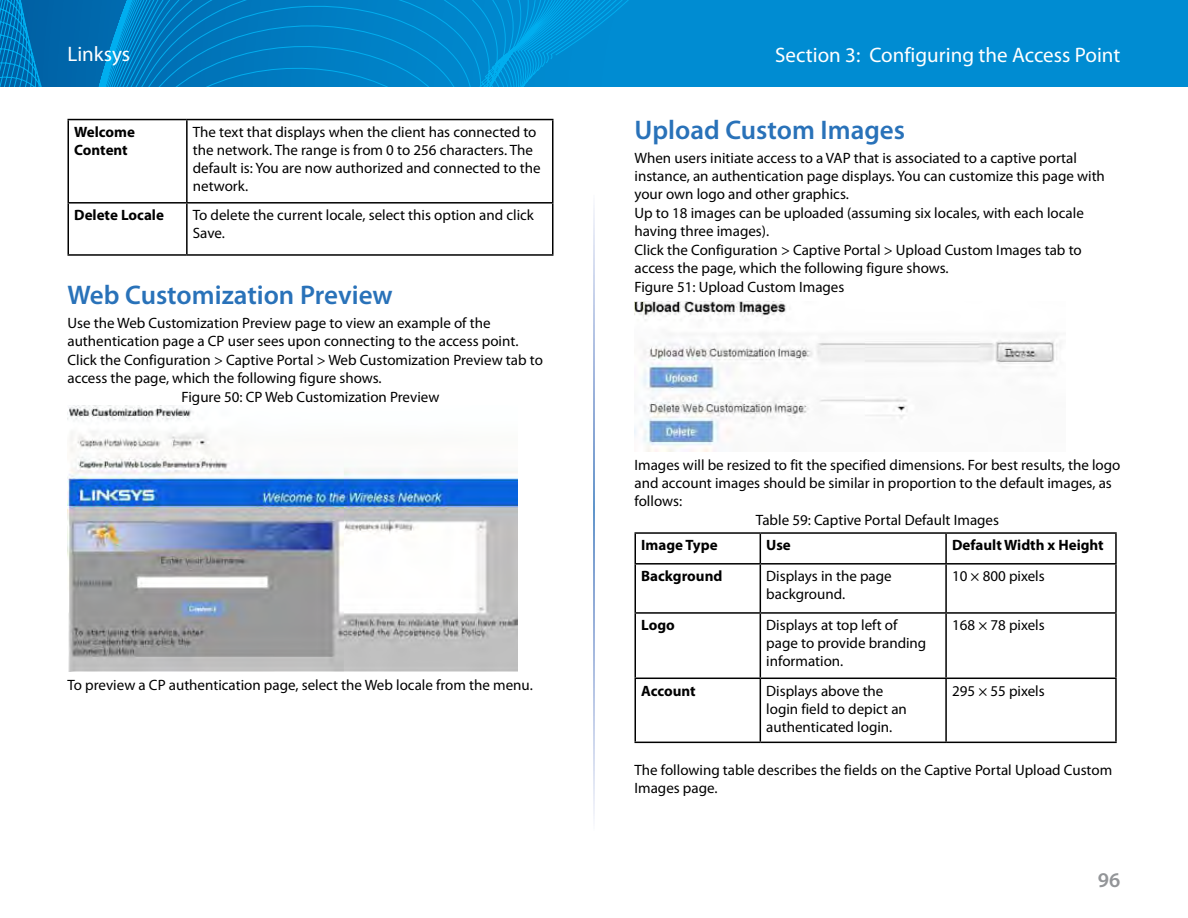
<style>
.page{position:relative;width:1188px;height:918px;background:#fff}
.page>*{position:absolute;margin:0;border:0;box-sizing:border-box;transform-origin:0 0}
.t1{font:600 27px "Myriad Pro";color:#2972b9}
.t2{font:21px "Myriad Pro";color:#fff}
.t3{font:600 21px "Myriad Pro";color:#939598}
.t4{font:15px/18px "Myriad Pro";color:#000}
.t5{font:700 15px/18px "Myriad Pro";color:#000}
</style>
<div class="page">
<div style="left:0;top:0;width:1188px;height:86px;background:#008cd2"></div>
<svg style="left:0;top:0;width:629px;height:86px"></svg>
<hr style="left:68px;top:119px;width:119px;height:1px;background:#000">
<hr style="left:68px;top:120px;width:1px;height:82px;background:#000">
<hr style="left:187px;top:119px;width:366px;height:1px;background:#000">
<hr style="left:186px;top:120px;width:2px;height:82px;background:#000">
<hr style="left:552px;top:120px;width:2px;height:82px;background:#000">
<hr style="left:68px;top:202px;width:119px;height:2px;background:#000">
<hr style="left:68px;top:204px;width:1px;height:50px;background:#000">
<hr style="left:187px;top:202px;width:366px;height:2px;background:#000">
<hr style="left:186px;top:204px;width:2px;height:50px;background:#000">
<hr style="left:552px;top:204px;width:2px;height:50px;background:#000">
<hr style="left:68px;top:254px;width:119px;height:2px;background:#000">
<hr style="left:187px;top:254px;width:366px;height:2px;background:#000">
<img style="left:68px;top:406px;width:450px;height:265px">
<img style="left:634px;top:301px;width:424px;height:150px">
<hr style="left:634px;top:532px;width:126px;height:2px;background:#000">
<hr style="left:634px;top:534px;width:2px;height:29px;background:#000">
<hr style="left:760px;top:532px;width:186px;height:2px;background:#000">
<svg style="left:760px;top:534px;width:1px;height:29px"></svg>
<hr style="left:946px;top:532px;width:171px;height:2px;background:#000">
<hr style="left:945px;top:534px;width:2px;height:29px;background:#000">
<hr style="left:1115px;top:534px;width:2px;height:29px;background:#000">
<hr style="left:634px;top:563px;width:126px;height:2px;background:#000">
<hr style="left:634px;top:565px;width:2px;height:47px;background:#000">
<hr style="left:760px;top:563px;width:186px;height:2px;background:#000">
<hr style="left:760px;top:565px;width:1px;height:47px;background:#000">
<hr style="left:946px;top:563px;width:171px;height:2px;background:#000">
<hr style="left:945px;top:565px;width:2px;height:47px;background:#000">
<hr style="left:1115px;top:565px;width:2px;height:47px;background:#000">
<hr style="left:634px;top:612px;width:126px;height:2px;background:#000">
<hr style="left:634px;top:614px;width:2px;height:64px;background:#000">
<hr style="left:760px;top:612px;width:186px;height:2px;background:#000">
<hr style="left:760px;top:614px;width:1px;height:64px;background:#000">
<hr style="left:946px;top:612px;width:171px;height:2px;background:#000">
<hr style="left:945px;top:614px;width:2px;height:64px;background:#000">
<hr style="left:1115px;top:614px;width:2px;height:64px;background:#000">
<hr style="left:634px;top:678px;width:126px;height:1px;background:#000">
<hr style="left:634px;top:679px;width:2px;height:63px;background:#000">
<hr style="left:760px;top:678px;width:186px;height:1px;background:#000">
<hr style="left:760px;top:679px;width:1px;height:63px;background:#000">
<hr style="left:946px;top:678px;width:171px;height:1px;background:#000">
<hr style="left:945px;top:679px;width:2px;height:63px;background:#000">
<hr style="left:1115px;top:679px;width:2px;height:63px;background:#000">
<hr style="left:634px;top:742px;width:126px;height:1px;background:#000">
<hr style="left:760px;top:742px;width:186px;height:1px;background:#000">
<hr style="left:946px;top:742px;width:171px;height:1px;background:#000">
<h2 class="t2" style="left:68px;top:43px;width:64px">Linksys</h2>
<h2 class="t2" style="left:775px;top:43px;width:347px">Section 3: Configuring the Access Point</h2>
<p class="t5" style="left:74px;top:123px;width:62px">Welcome<br>Content</p>
<p class="t4" style="left:193px;top:123px;width:349px">The text that displays when the client has connected to the network. The range is from 0 to 256 characters. The default is: You are now authorized and connected to the network.</p>
<p class="t5" style="left:74px;top:206px;width:91px">Delete Locale</p>
<p class="t4" style="left:193px;top:206px;width:343px">To delete the current locale, select this option and click<br>Save.</p>
<h1 class="t1" style="left:68px;top:280px;width:327px">Web Customization Preview</h1>
<p class="t4" style="left:68px;top:314px;width:425px">Use the Web Customization Preview page to view an example of the</p>
<p class="t4" style="left:68px;top:332px;width:451px">authentication page a CP user sees upon connecting to the access point.</p>
<p class="t4" style="left:68px;top:351px;width:477px">Click the Configuration &gt; Captive Portal &gt; Web Customization Preview tab to</p>
<p class="t4" style="left:68px;top:369px;width:314px">access the page, which the following figure shows.</p>
<p class="t4" style="left:182px;top:388px;width:259px">Figure 50: CP Web Customization Preview</p>
<p class="t4" style="left:68px;top:676px;width:465px">To preview a CP authentication page, select the Web locale from the menu.</p>
<h1 class="t1" style="left:634px;top:115px;width:272px">Upload Custom Images</h1>
<p class="t4" style="left:634px;top:149px;width:472px;line-height:18.5px">When users initiate access to a VAP that is associated to a captive portal instance, an authentication page displays. You can customize this page with your own logo and other graphics.<br>Up to 18 images can be uploaded (assuming six locales, with each locale having three images).<br>Click the Configuration &gt; Captive Portal &gt; Upload Custom Images tab to access the page, which the following figure shows.<br>Figure 51: Upload Custom Images</p>
<p class="t4" style="left:634px;top:457px;width:487px">Images will be resized to fit the specified dimensions. For best results, the logo</p>
<p class="t4" style="left:634px;top:475px;width:479px">and account images should be similar in proportion to the default images, as</p>
<p class="t4" style="left:634px;top:493px;width:49px">follows:</p>
<p class="t4" style="left:756px;top:512px;width:245px">Table 59: Captive Portal Default Images</p>
<p class="t5" style="left:641px;top:536px;width:78px">Image Type</p>
<p class="t5" style="left:766px;top:536px;width:26px">Use</p>
<p class="t5" style="left:952px;top:536px;width:153px">Default Width x Height</p>
<p class="t5" style="left:641px;top:567px;width:83px">Background</p>
<p class="t4" style="left:766px;top:567px;width:127px">Displays in the page background.</p>
<p class="t4" style="left:952px;top:567px;width:94px">10 × 800 pixels</p>
<p class="t5" style="left:641px;top:616px;width:35px">Logo</p>
<p class="t4" style="left:766px;top:616px;width:162px">Displays at top left of page to provide branding information.</p>
<p class="t4" style="left:952px;top:616px;width:94px">168 × 78 pixels</p>
<p class="t5" style="left:641px;top:682px;width:56px">Account</p>
<p class="t4" style="left:766px;top:682px;width:142px">Displays above the login field to depict an authenticated login.</p>
<p class="t4" style="left:952px;top:682px;width:94px">295 × 55 pixels</p>
<p class="t4" style="left:634px;top:761px;width:479px">The following table describes the fields on the Captive Portal Upload Custom<br>Images page.</p>
<h2 class="t3" style="left:1098px;top:869px;width:24px">96</h2>
</div>
